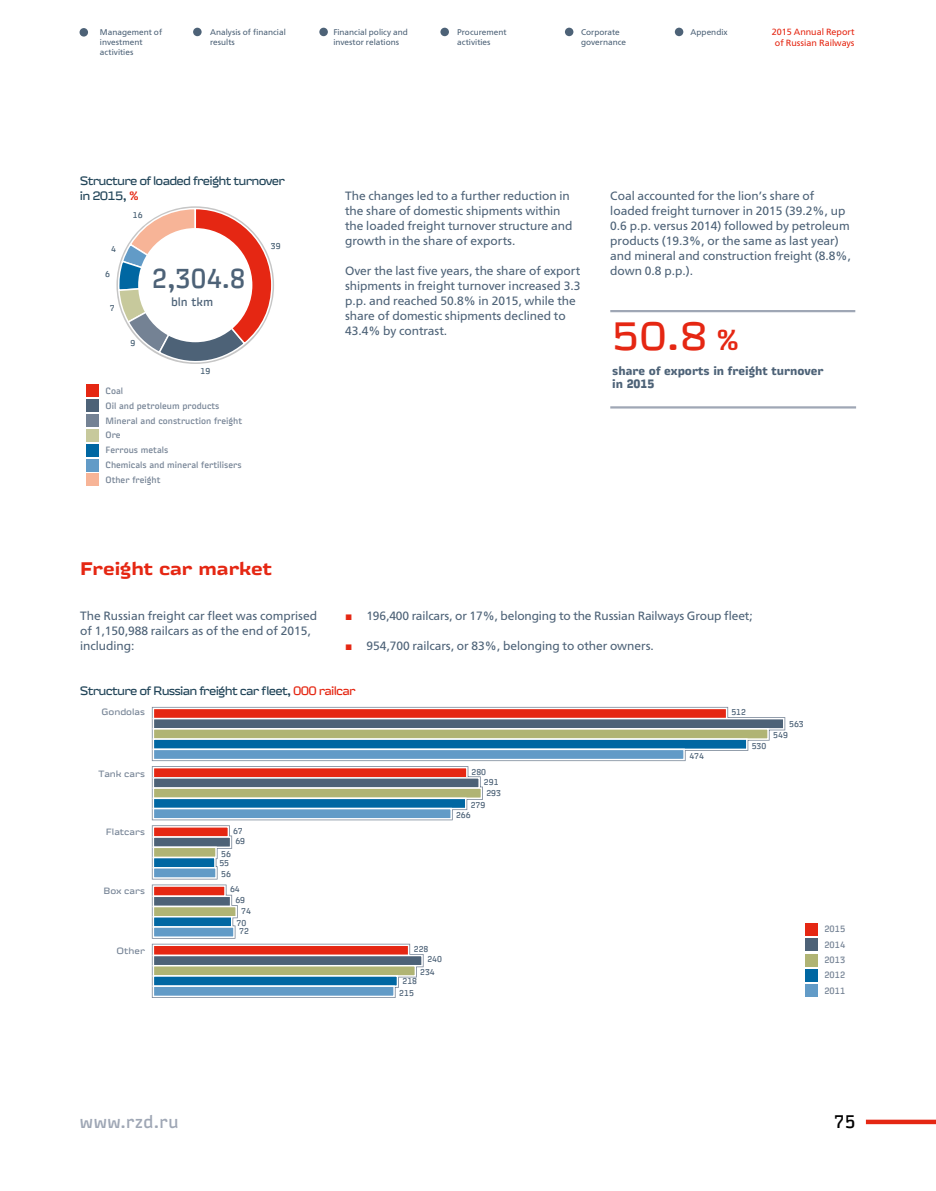
<style>
.page{position:relative;width:936px;height:1191px;background:#fff}
.page>*{position:absolute;margin:0;border:0;box-sizing:border-box;transform-origin:0 0}
.t1{font:expanded 39px "Russian Rail G Pro";color:#e52713}
.t2{font:27px "Russian Rail G Pro";color:#4d6277}
.t3{font:700 expanded 18px "Russian Rail G Pro";color:#e52713}
.t4{font:18px "Russian Rail G Pro Cond";color:#9fa7b5}
.t5{font:18px "Russian Rail G Pro Cond";color:#000}
.t6{font:12px/15px "FSRAILWAY Book";color:#4d6277}
.t7{font:expanded 12px/15px "Russian Rail G Pro";letter-spacing:-.065em;color:#224559}
.t8{font:700 12px/12.8px "Russian Rail G Pro";color:#4d6277}
.t9{font:12px "Russian Rail G Pro";color:#4d6277}
.t10{font:9px/14.9px "Russian Rail G Pro";color:#748294}
.t11{font:expanded 9px "Russian Rail G Pro";color:#748294}
.t12{font:9px/10.8px "FSRAILWAY Book";color:#e52713;text-align:center}
.t13{font:8.4px "Russian Rail G Pro";color:#4d6277}
.t14{font:8.4px "Russian Rail G Pro";color:#486074}
.t15{font:8.25px/9.9px "FSRAILWAY Book";letter-spacing:.005em;color:#4d6277}
.s1{color:#e52713}
.s2{font-size:28.65px}
</style>
<div class="page">
<div style="left:865px;top:1119px;width:69px;height:5px;background:#e52713"></div>
<div style="left:79px;top:28px;width:9px;height:9px;background:#4d6277;border-radius:50%"></div>
<div style="left:193px;top:28px;width:9px;height:8px;background:#4d6277;border-radius:50%"></div>
<div style="left:440px;top:28px;width:9px;height:8px;background:#4d6277;border-radius:50%"></div>
<div style="left:319px;top:28px;width:9px;height:8px;background:#4d6277;border-radius:50%"></div>
<div style="left:565px;top:28px;width:8px;height:8px;background:#4d6277;border-radius:50%"></div>
<div style="left:674px;top:28px;width:9px;height:8px;background:#4d6277;border-radius:50%"></div>
<div style="left:86px;top:384px;width:13px;height:13px;background:#e52713"></div>
<div style="left:86px;top:399px;width:13px;height:13px;background:#4d6277"></div>
<div style="left:86px;top:414px;width:13px;height:13px;background:#748294"></div>
<div style="left:86px;top:429px;width:13px;height:13px;background:#c7c99c"></div>
<div style="left:86px;top:444px;width:13px;height:12px;background:#0067a2"></div>
<div style="left:86px;top:458px;width:13px;height:13px;background:#629bc7"></div>
<div style="left:86px;top:473px;width:13px;height:13px;background:#f7b497"></div>
<svg style="left:117px;top:207px;width:156px;height:157px"></svg>
<div style="left:138px;top:228px;width:114px;height:114px;background:#fff;border-radius:50%"></div>
<div style="left:804px;top:923px;width:13px;height:12px;background:#e52713"></div>
<div style="left:804px;top:938px;width:13px;height:13px;background:#4d6277"></div>
<div style="left:804px;top:953px;width:13px;height:13px;background:#b0b474"></div>
<div style="left:804px;top:969px;width:13px;height:13px;background:#0067a2"></div>
<div style="left:804px;top:984px;width:13px;height:13px;background:#629bc7"></div>
<svg style="left:151px;top:706px;width:635px;height:292px"></svg>
<div style="left:153px;top:708px;width:573px;height:10px;background:#e52713"></div>
<div style="left:153px;top:707px;width:574px;height:12px;border:2px solid #fff"></div>
<div style="left:153px;top:718px;width:630px;height:11px;background:#4d6277"></div>
<div style="left:153px;top:718px;width:631px;height:11px;border:2px solid #fff"></div>
<div style="left:153px;top:729px;width:615px;height:10px;background:#b0b474"></div>
<div style="left:153px;top:728px;width:615px;height:12px;border:2px solid #fff"></div>
<div style="left:153px;top:739px;width:593px;height:10px;background:#0067a2"></div>
<div style="left:153px;top:738px;width:594px;height:12px;border:2px solid #fff"></div>
<div style="left:153px;top:749px;width:531px;height:10px;background:#629bc7"></div>
<div style="left:153px;top:748px;width:531px;height:12px;border:2px solid #fff"></div>
<hr style="left:610px;top:310px;width:245px;height:2px;background:#9fa7b5">
<hr style="left:610px;top:406px;width:246px;height:2px;background:#9fa7b5">
<p class="t15" style="left:333px;top:27px;width:76px">Financial policy and investor relations</p>
<p class="t15" style="left:581px;top:27px;width:46px">Corporate governance</p>
<p class="t15" style="left:690px;top:27px;width:39px">Appendix</p>
<p class="t15" style="left:100px;top:28px;width:64px">Management of investment activities</p>
<p class="t15" style="left:210px;top:27px;width:77px">Analysis of financial results</p>
<p class="t15" style="left:457px;top:27px;width:51px">Procurement activities</p>
<p class="t12" style="left:771px;top:27px;width:84px">2015 Annual Report of Russian Railways</p>
<p class="t7" style="left:80px;top:173px;width:207px">Structure of loaded freight turnover in 2015, <span class="s1">%</span></p>
<p class="t14" style="left:111px;top:243px;width:6px">4</p>
<p class="t14" style="left:105px;top:269px;width:6px">6</p>
<p class="t14" style="left:110px;top:303px;width:6px">7</p>
<p class="t14" style="left:133px;top:209px;width:11px">16</p>
<p class="t14" style="left:130px;top:337px;width:6px">9</p>
<h2 class="t2" style="left:152px;top:262px;width:95px">2,304.8</h2>
<p class="t9" style="left:171px;top:294px;width:44px">bln tkm</p>
<p class="t14" style="left:200px;top:366px;width:11px">19</p>
<p class="t10" style="left:105px;top:383px;width:138px">Coal<br>Oil and petroleum products<br>Mineral and construction freight<br>Ore<br>Ferrous metals<br>Chemicals and mineral fertilisers<br>Other freight</p>
<p class="t14" style="left:271px;top:241px;width:11px">39</p>
<p class="t6" style="left:345px;top:188px;width:229px">The changes led to a further reduction in the share of domestic shipments within the loaded freight turnover structure and growth in the share of exports.</p>
<p class="t6" style="left:345px;top:263px;width:237px">Over the last five years, the share of export shipments in freight turnover increased 3.3 p.p. and reached 50.8% in 2015, while the share of domestic shipments declined to 43.4% by contrast.</p>
<p class="t6" style="left:610px;top:188px;width:242px">Coal accounted for the lion’s share of loaded freight turnover in 2015 (39.2%, up 0.6 p.p. versus 2014) followed by petroleum products (19.3%, or the same as last year) and mineral and construction freight (8.8%, down 0.8 p.p.).</p>
<h1 class="t1" style="left:612px;top:312px;width:127px">50.8 <span class="s2">%</span></h1>
<p class="t8" style="left:612px;top:364px;width:213px">share of exports in freight turnover in 2015</p>
<h3 class="t3" style="left:80px;top:557px;width:193px">Freight car market</h3>
<p class="t6" style="left:80px;top:608px;width:238px">The Russian freight car fleet was comprised of 1,150,988 railcars as of the end of 2015, including:</p>
<p class="t6" style="left:366px;top:608px;width:388px">196,400 railcars, or 17%, belonging to the Russian Railways Group fleet;</p>
<p class="t6" style="left:366px;top:638px;width:289px">954,700 railcars, or 83%, belonging to other owners.</p>
<p class="t7" style="left:80px;top:683px;width:277px">Structure of Russian freight car fleet, <span class="s1">000 railcar</span></p>
<p class="t11" style="left:101px;top:706px;width:45px">Gondolas</p>
<p class="t11" style="left:98px;top:768px;width:48px">Tank cars</p>
<p class="t11" style="left:106px;top:826px;width:41px">Flatcars</p>
<p class="t11" style="left:103px;top:885px;width:43px">Box cars</p>
<p class="t11" style="left:117px;top:945px;width:30px">Other</p>
<p class="t13" style="left:233px;top:826px;width:11px">67</p>
<p class="t13" style="left:235px;top:836px;width:11px">69</p>
<p class="t13" style="left:221px;top:848px;width:11px">56</p>
<p class="t13" style="left:219px;top:858px;width:11px">55</p>
<p class="t13" style="left:221px;top:868px;width:11px">56</p>
<p class="t13" style="left:230px;top:884px;width:11px">64</p>
<p class="t13" style="left:235px;top:895px;width:11px">69</p>
<p class="t13" style="left:241px;top:905px;width:11px">74</p>
<p class="t13" style="left:236px;top:918px;width:11px">70</p>
<p class="t13" style="left:239px;top:926px;width:11px">72</p>
<p class="t13" style="left:471px;top:766px;width:16px">280</p>
<p class="t13" style="left:484px;top:777px;width:16px">291</p>
<p class="t13" style="left:486px;top:788px;width:16px">293</p>
<p class="t13" style="left:470px;top:799px;width:16px">279</p>
<p class="t13" style="left:456px;top:809px;width:16px">266</p>
<p class="t13" style="left:414px;top:943px;width:16px">228</p>
<p class="t13" style="left:427px;top:954px;width:16px">240</p>
<p class="t13" style="left:420px;top:967px;width:16px">234</p>
<p class="t13" style="left:402px;top:976px;width:16px">218</p>
<p class="t13" style="left:399px;top:987px;width:16px">215</p>
<p class="t13" style="left:689px;top:751px;width:16px">474</p>
<p class="t13" style="left:731px;top:707px;width:16px">512</p>
<p class="t13" style="left:789px;top:718px;width:16px">563</p>
<p class="t13" style="left:773px;top:730px;width:16px">549</p>
<p class="t13" style="left:751px;top:740px;width:16px">530</p>
<p class="t10" style="left:824px;top:921px;width:22px;line-height:15.3px;text-align:justify">2015<br>2014<br>2013<br>2012<br>2011</p>
<h3 class="t4" style="left:79px;top:1110px;width:101px">www.rzd.ru</h3>
<h3 class="t5" style="left:833px;top:1110px;width:23px">75</h3>
</div>
